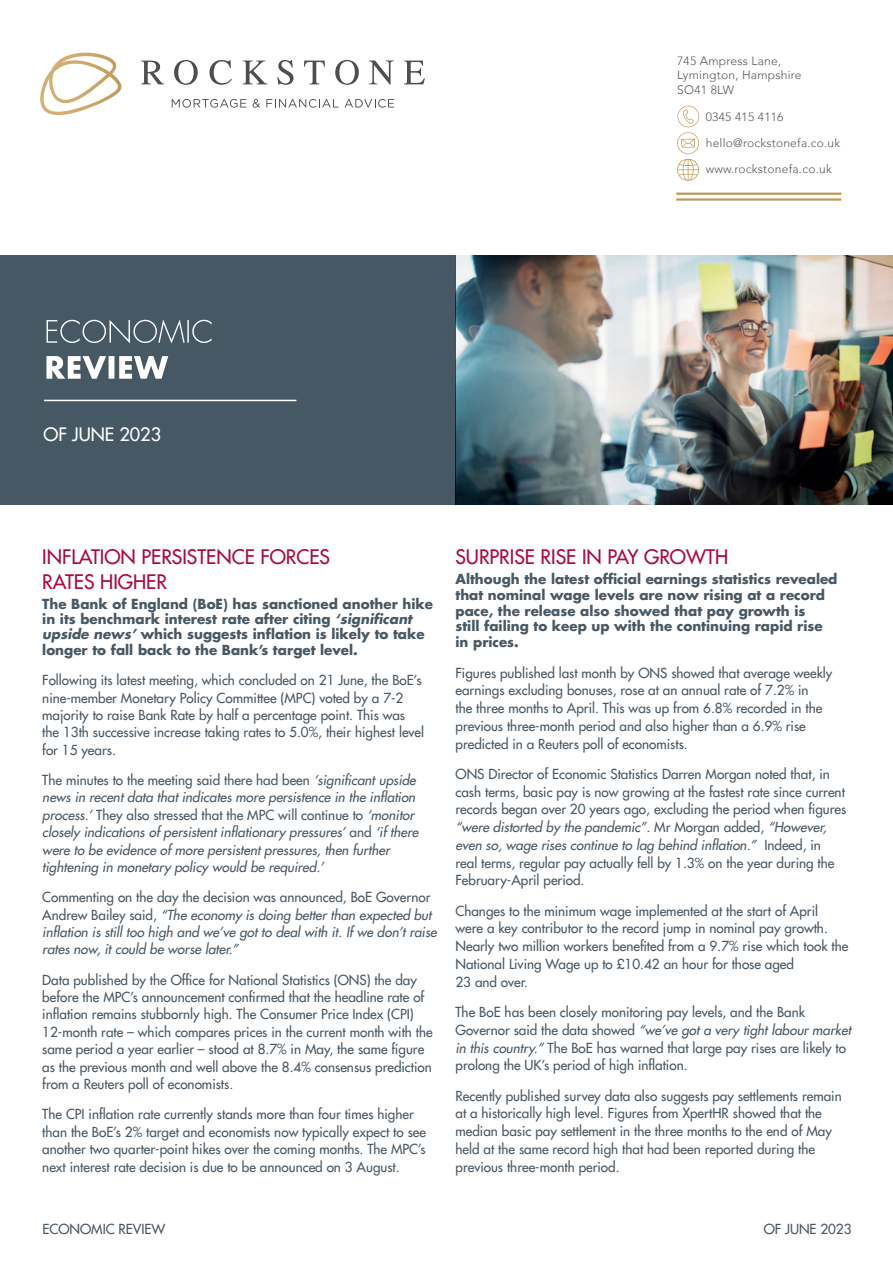
<style>
.page{position:relative;width:893px;height:1263px;background:#fff}
.page>*{position:absolute;margin:0;border:0;box-sizing:border-box;transform-origin:0 0}
.t1{font:19.5px/24.6px "Futura LT";color:#ad083f}
.t2{font:18px "Futura LT";color:#fff}
.t3{font:13.5px/17.7px "Futura LT";color:#475865}
.t4{font:italic 13.5px/17.4px "Futura LT";color:#475865}
.t5{font:700 13.5px/15.8px "Futura LT";color:#475865}
.t6{font:300 12px/14.4px "Avenir";letter-spacing:.02em;color:#57585a}
.s1{font-style:italic}
.s2{font-style:normal}
</style>
<div class="page">
<div style="left:0;top:255px;width:455px;height:250px;background:#475865"></div>
<svg style="left:46px;top:356px;width:122px;height:23px"></svg>
<svg style="left:47px;top:319px;width:165px;height:24px"></svg>
<hr style="left:44px;top:400px;width:252px;height:1px;background:#fff">
<img style="left:455px;top:255px;width:438px;height:250px">
<svg style="left:40px;top:53px;width:82px;height:62px"></svg>
<svg style="left:141px;top:61px;width:23px;height:23px"></svg>
<svg style="left:174px;top:60px;width:24px;height:25px"></svg>
<svg style="left:209px;top:60px;width:23px;height:25px"></svg>
<svg style="left:243px;top:61px;width:24px;height:23px"></svg>
<svg style="left:277px;top:60px;width:17px;height:25px"></svg>
<svg style="left:304px;top:61px;width:21px;height:23px"></svg>
<svg style="left:335px;top:60px;width:24px;height:25px"></svg>
<svg style="left:369px;top:60px;width:25px;height:25px"></svg>
<svg style="left:404px;top:61px;width:21px;height:23px"></svg>
<svg style="left:172px;top:99px;width:74px;height:9px"></svg>
<svg style="left:253px;top:99px;width:7px;height:9px"></svg>
<svg style="left:266px;top:99px;width:73px;height:9px"></svg>
<svg style="left:345px;top:99px;width:49px;height:9px"></svg>
<hr style="left:676px;top:193px;width:165px;height:2px;background:#bd9959">
<hr style="left:676px;top:198px;width:165px;height:3px;background:#bd9959">
<svg style="left:677px;top:106px;width:23px;height:75px"></svg>
<p class="t6" style="left:677px;top:53px;width:126px">745 Ampress Lane,<br>Lymington, Hampshire<br>SO41 8LW</p>
<p class="t6" style="left:706px;top:104px;width:136px;line-height:26.2px">0345 415 4116 hello@rockstonefa.co.uk www.rockstonefa.co.uk</p>
<h2 class="t2" style="left:44px;top:422px;width:119px">OF JUNE 2023</h2>
<h1 class="t1" style="left:42px;top:544px;width:289px">INFLATION PERSISTENCE FORCES<br>RATES HIGHER</h1>
<p class="t5" style="left:42px;top:595px;width:392px">The Bank of England (BoE) has sanctioned another hike in its benchmark interest rate after citing <span class="s1">‘significant upside news’</span> which suggests inflation is likely to take longer to fall back to the Bank’s target level.</p>
<p class="t3" style="left:42px;top:671px;width:383px">Following its latest meeting, which concluded on 21 June, the BoE’s nine-member Monetary Policy Committee (MPC) voted by a 7-2 majority to raise Bank Rate by half a percentage point. This was the 13th successive increase taking rates to 5.0%, their highest level for 15 years.</p>
<p class="t4" style="left:42px;top:771px;width:378px"><span class="s2">The minutes to the meeting said there had been</span> ‘significant upside news in recent data that indicates more persistence in the inflation process.’ <span class="s2">They also stressed that the MPC will continue to</span> ‘monitor closely indications of persistent inflationary pressures’ <span class="s2">and</span> ‘if there were to be evidence of more persistent pressures, then further tightening in monetary policy would be required.’</p>
<p class="t4" style="left:42px;top:888px;width:396px"><span class="s2">Commenting on the day the decision was announced, BoE Governor Andrew Bailey said,</span> “The economy is doing better than expected but inflation is still too high and we’ve got to deal with it. If we don’t raise rates now, it could be worse later.”</p>
<p class="t3" style="left:42px;top:971px;width:392px">Data published by the Office for National Statistics (ONS) the day before the MPC’s announcement confirmed that the headline rate of inflation remains stubbornly high. The Consumer Price Index (CPI)<br>12-month rate – which compares prices in the current month with the same period a year earlier – stood at 8.7% in May, the same figure as the previous month and well above the 8.4% consensus prediction from a Reuters poll of economists.</p>
<p class="t3" style="left:42px;top:1105px;width:385px">The CPI inflation rate currently stands more than four times higher than the BoE’s 2% target and economists now typically expect to see another two quarter-point hikes over the coming months. The MPC’s next interest rate decision is due to be announced on 3 August.</p>
<h1 class="t1" style="left:455px;top:544px;width:274px">SURPRISE RISE IN PAY GROWTH</h1>
<p class="t5" style="left:455px;top:571px;width:383px">Although the latest official earnings statistics revealed that nominal wage levels are now rising at a record pace, the release also showed that pay growth is<br>still failing to keep up with the continuing rapid rise in prices.</p>
<p class="t3" style="left:455px;top:664px;width:378px">Figures published last month by ONS showed that average weekly earnings excluding bonuses, rose at an annual rate of 7.2% in<br>the three months to April. This was up from 6.8% recorded in the previous three-month period and also higher than a 6.9% rise predicted in a Reuters poll of economists.</p>
<p class="t3" style="left:455px;top:765px;width:392px">ONS Director of Economic Statistics Darren Morgan noted that, in cash terms, basic pay is now growing at the fastest rate since current records began over 20 years ago, excluding the period when figures <span class="s1">“were distorted by the pandemic”.</span> Mr Morgan added, <span class="s1">“However, even so, wage rises continue to lag behind inflation.”</span> Indeed, in<br>real terms, regular pay actually fell by 1.3% on the year during the February-April period.</p>
<p class="t3" style="left:455px;top:902px;width:394px">Changes to the minimum wage implemented at the start of April were a key contributor to the record jump in nominal pay growth.<br>Nearly two million workers benefited from a 9.7% rise which took the National Living Wage up to £10.42 an hour for those aged<br>23 and over.</p>
<p class="t3" style="left:455px;top:1003px;width:397px">The BoE has been closely monitoring pay levels, and the Bank Governor said the data showed <span class="s1">“we’ve got a very tight labour market in this country.”</span> The BoE has warned that large pay rises are likely to prolong the UK’s period of high inflation.</p>
<p class="t3" style="left:455px;top:1087px;width:388px">Recently published survey data also suggests pay settlements remain at a historically high level. Figures from XpertHR showed that the median basic pay settlement in the three months to the end of May held at the same record high that had been reported during the previous three-month period.</p>
<p class="t3" style="left:43px;top:1220px;width:124px">ECONOMIC REVIEW</p>
<p class="t3" style="left:764px;top:1220px;width:89px">OF JUNE 2023</p>
</div>
